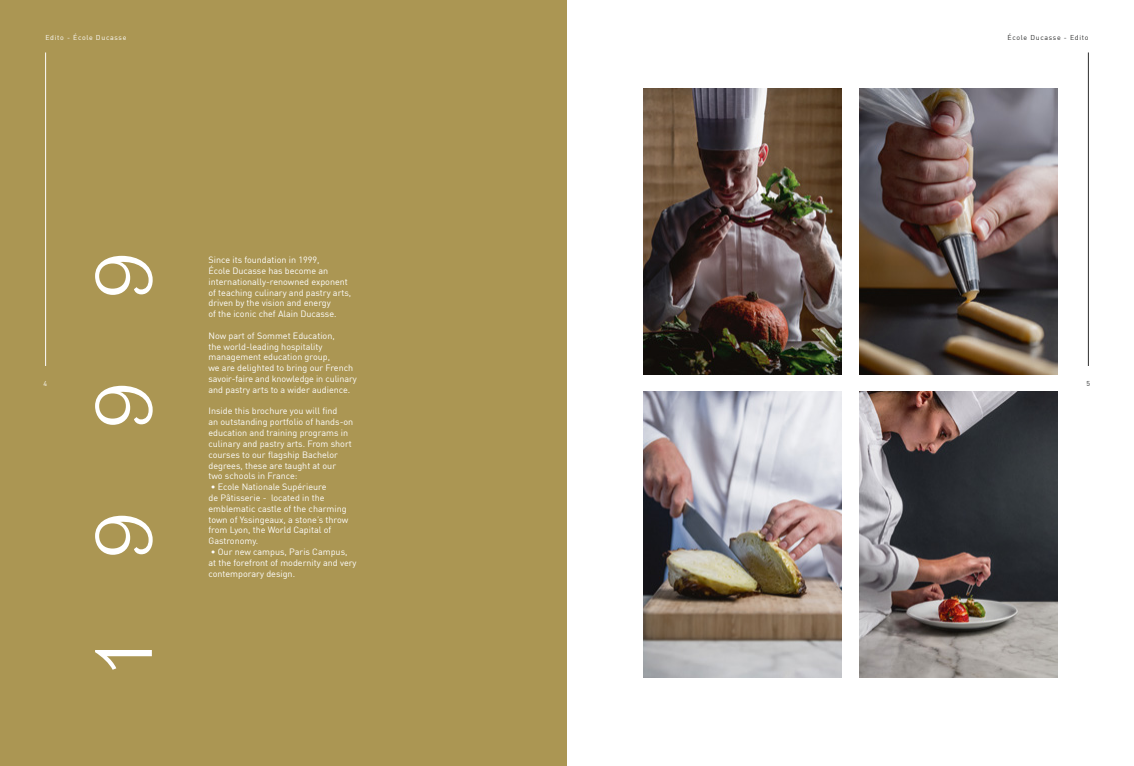
<style>
.page{position:relative;width:1134px;height:766px;background:#fff}
.page>*{position:absolute;margin:0;border:0;box-sizing:border-box;transform-origin:0 0}
.t1{font:300 80px "Domaine Sans Text Ducasse";color:#fff}
.t2{font:9px/10.8px "DIN";color:#fff}
.t3{font:7px "DIN";letter-spacing:.1em;color:#2d2e2e}
.t4{font:7px "DIN";letter-spacing:.1em;color:#fff}
</style>
<div class="page">
<div style="left:0;top:0;width:567px;height:765px;background:#ab9653"></div>
<img style="left:643px;top:89px;width:199px;height:285px">
<img style="left:859px;top:89px;width:199px;height:285px">
<img style="left:643px;top:391px;width:199px;height:286px">
<img style="left:859px;top:391px;width:199px;height:286px">
<hr style="left:1088px;top:52px;width:1px;height:314px;background:#2d2e2e">
<hr style="left:45px;top:52px;width:1px;height:314px;background:#fff">
<p class="t4" style="left:45px;top:33px;width:83px">Edito - École Ducasse</p>
<p class="t4" style="left:44px;top:379px;width:5px">4</p>
<h1 class="t1" style="left:74px;top:672px;width:423px;rotate:-90deg">1999</h1>
<p class="t2" style="left:208px;top:254px;width:144px">Since its foundation in 1999,<br>École Ducasse has become an internationally-renowned exponent of teaching culinary and pastry arts, driven by the vision and energy<br>of the iconic chef Alain Ducasse.</p>
<p class="t2" style="left:208px;top:330px;width:150px">Now part of Sommet Education,<br>the world-leading hospitality management education group,<br>we are delighted to bring our French savoir-faire and knowledge in culinary and pastry arts to a wider audience.</p>
<p class="t2" style="left:208px;top:405px;width:146px">Inside this brochure you will find<br>an outstanding portfolio of hands-on education and training programs in culinary and pastry arts. From short courses to our flagship Bachelor degrees, these are taught at our<br>two schools in France:</p>
<p class="t2" style="left:208px;top:481px;width:141px">• Ecole Nationale Supérieure<br>de Pâtisserie - located in the emblematic castle of the charming town of Yssingeaux, a stone’s throw from Lyon, the World Capital of<br>Gastronomy.</p>
<p class="t2" style="left:208px;top:546px;width:150px">• Our new campus, Paris Campus,<br>at the forefront of modernity and very contemporary design.</p>
<p class="t3" style="left:1007px;top:33px;width:83px">École Ducasse - Edito</p>
<p class="t3" style="left:1086px;top:379px;width:5px">5</p>
</div>
